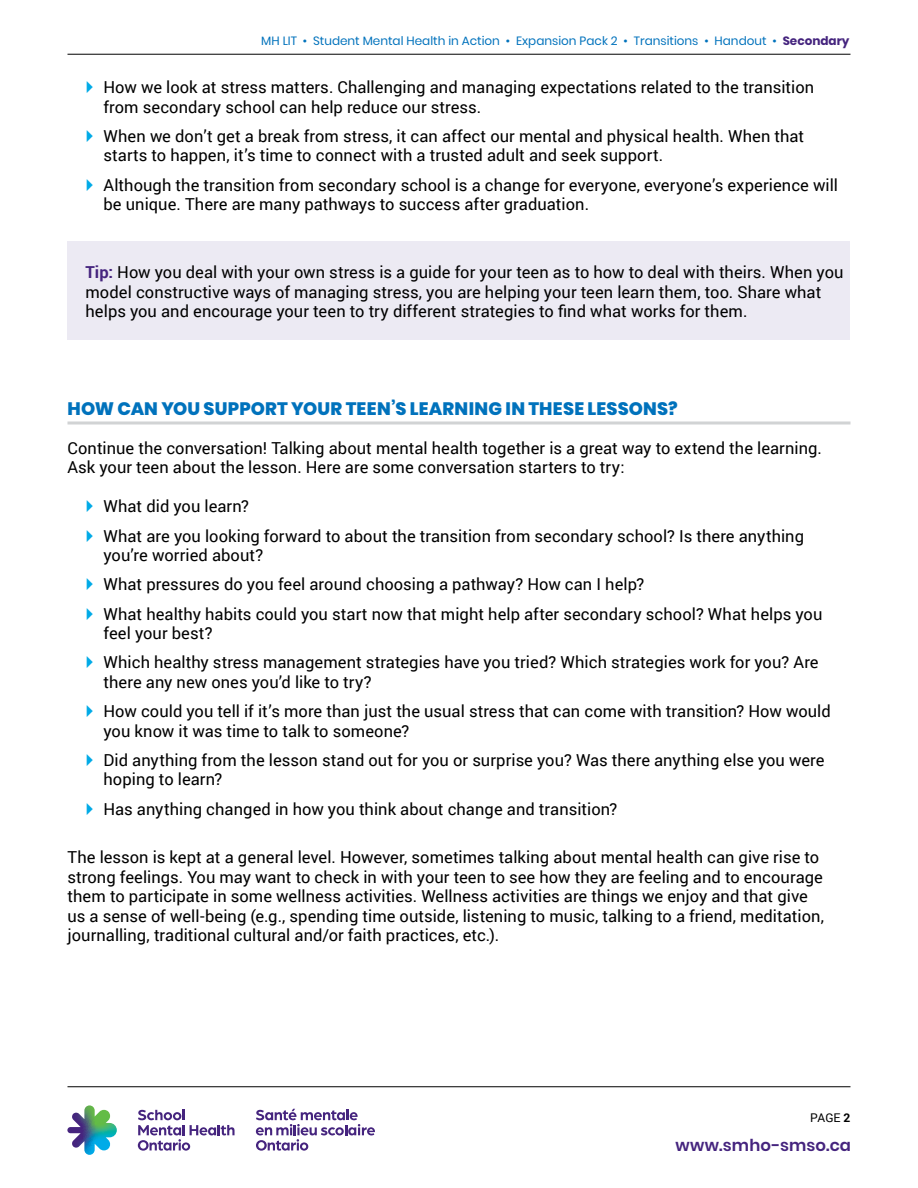
<style>
.page{position:relative;width:918px;height:1188px;background:#fff}
.page>*{position:absolute;margin:0;border:0;box-sizing:border-box;transform-origin:0 0}
.TOC_Hed_style_2{font:800 18px "Poppins";letter-spacing:.01em;color:#0072bc}
.P_Body_Copy_black_11{font:16.5px/19.5px "Roboto";letter-spacing:.005em;color:#000}
.t1{font:600 16.5px "Poppins";letter-spacing:.005em;color:#45247e}
.t2{font:12px "Poppins";color:#0072bc}
.t3{font:12px "Roboto";color:#000}
.s1{font-weight:700;color:#45247e}
.s2{font-weight:700}
</style>
<div class="page">
<hr style="left:68px;top:54px;width:782px;height:1px;background:#000">
<hr style="left:68px;top:1086px;width:782px;height:1px;background:#000">
<svg style="left:67px;top:1105px;width:50px;height:50px"></svg>
<svg style="left:256px;top:1109px;width:119px;height:42px"></svg>
<svg style="left:138px;top:1110px;width:97px;height:41px"></svg>
<div style="left:68px;top:241px;width:782px;height:99px;background:#eceaf3"></div>
<hr style="left:68px;top:422px;width:782px;height:2px;background:#d1d3d4">
<p class="t2" style="left:261px;top:34px;width:590px">MH LIT • Student Mental Health in Action • Expansion Pack 2 • Transitions • Handout • <span class="s1">Secondary</span></p>
<p class="P_Body_Copy_black_11" style="left:104px;top:77px;width:712px">How we look at stress matters. Challenging and managing expectations related to the transition from secondary school can help reduce our stress.</p>
<p class="P_Body_Copy_black_11" style="left:104px;top:126px;width:702px">When we don’t get a break from stress, it can affect our mental and physical health. When that starts to happen, it’s time to connect with a trusted adult and seek support.</p>
<p class="P_Body_Copy_black_11" style="left:104px;top:174px;width:736px">Although the transition from secondary school is a change for everyone, everyone’s experience will be unique. There are many pathways to success after graduation.</p>
<p class="P_Body_Copy_black_11" style="left:86px;top:262px;width:760px"><span class="s1">Tip:</span> How you deal with your own stress is a guide for your teen as to how to deal with theirs. When you model constructive ways of managing stress, you are helping your teen learn them, too. Share what helps you and encourage your teen to try different strategies to find what works for them.</p>
<p class="TOC_Hed_style_2" style="left:68px;top:398px;width:612px">HOW CAN YOU SUPPORT YOUR TEEN’S LEARNING IN THESE LESSONS?</p>
<p class="P_Body_Copy_black_11" style="left:68px;top:438px;width:756px">Continue the conversation! Talking about mental health together is a great way to extend the learning.<br>Ask your teen about the lesson. Here are some conversation starters to try:</p>
<p class="P_Body_Copy_black_11" style="left:104px;top:496px;width:147px">What did you learn?</p>
<p class="P_Body_Copy_black_11" style="left:104px;top:525px;width:702px">What are you looking forward to about the transition from secondary school? Is there anything you’re worried about?</p>
<p class="P_Body_Copy_black_11" style="left:104px;top:574px;width:542px">What pressures do you feel around choosing a pathway? How can I help?</p>
<p class="P_Body_Copy_black_11" style="left:104px;top:603px;width:720px">What healthy habits could you start now that might help after secondary school? What helps you feel your best?</p>
<p class="P_Body_Copy_black_11" style="left:104px;top:652px;width:717px">Which healthy stress management strategies have you tried? Which strategies work for you? Are there any new ones you’d like to try?</p>
<p class="P_Body_Copy_black_11" style="left:104px;top:701px;width:729px">How could you tell if it’s more than just the usual stress that can come with transition? How would you know it was time to talk to someone?</p>
<p class="P_Body_Copy_black_11" style="left:104px;top:750px;width:723px">Did anything from the lesson stand out for you or surprise you? Was there anything else you were hoping to learn?</p>
<p class="P_Body_Copy_black_11" style="left:104px;top:798px;width:515px">Has anything changed in how you think about change and transition?</p>
<p class="P_Body_Copy_black_11" style="left:68px;top:847px;width:758px">The lesson is kept at a general level. However, sometimes talking about mental health can give rise to strong feelings. You may want to check in with your teen to see how they are feeling and to encourage them to participate in some wellness activities. Wellness activities are things we enjoy and that give us a sense of well-being (e.g., spending time outside, listening to music, talking to a friend, meditation, journalling, traditional cultural and/or faith practices, etc.).</p>
<p class="t3" style="left:810px;top:1109px;width:42px">PAGE <span class="s2">2</span></p>
<p class="t1" style="left:675px;top:1135px;width:177px">www.smho-smso.ca</p>
</div>
